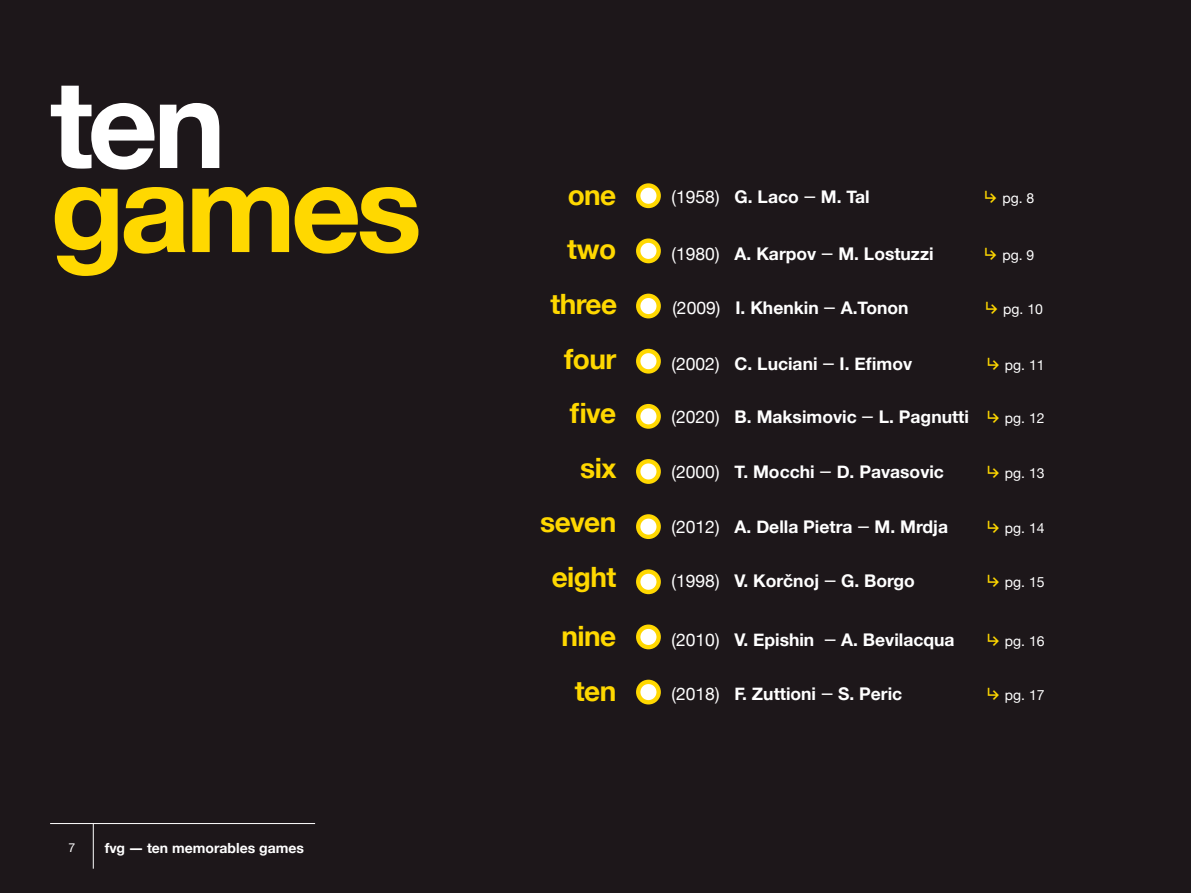
<style>
.page{position:relative;width:1191px;height:893px;background:#1d171a}
.page>*{position:absolute;margin:0;border:0;box-sizing:border-box;transform-origin:0 0}
.t1{font:700 122.5px "Helvetica Neue";letter-spacing:-.04em;color:#ffd800}
.t2{font:700 122.5px "Helvetica Neue";color:#fff}
.t3{font:700 28px "Helvetica Neue";letter-spacing:-.02em;color:#ffd800}
.t4{font:700 17.5px "Helvetica Neue";color:#fff}
.t5{font:14px "Helvetica Neue";color:#fff}
.t6{font:700 14px "Helvetica Neue";color:#fff}
.t7{font:12.25px "Helvetica Neue";color:#fff}
.s1{font-weight:400}
.s2{font-family:"Halenoir Text";font-weight:500}
.s3{font-family:"Halenoir Text";font-weight:500;font-size:17.5px;color:#ffd800}
.s4{font-family:"Halenoir Text";font-weight:500;color:#ffd800}
.s5{font-weight:400;font-size:14px}
</style>
<div class="page">
<hr style="left:93px;top:824px;width:1px;height:45px;background:#fff">
<hr style="left:50px;top:823px;width:265px;height:1px;background:#fff">
<svg style="left:638px;top:186px;width:20px;height:20px"></svg>
<div style="left:636px;top:183px;width:25px;height:25px;border:4px solid #ffd800;border-radius:50%"></div>
<svg style="left:638px;top:241px;width:20px;height:20px"></svg>
<div style="left:636px;top:238px;width:25px;height:25px;border:4px solid #ffd800;border-radius:50%"></div>
<svg style="left:638px;top:296px;width:20px;height:20px"></svg>
<div style="left:636px;top:294px;width:25px;height:24px;border:4px solid #ffd800;border-radius:50%"></div>
<svg style="left:638px;top:351px;width:20px;height:20px"></svg>
<div style="left:636px;top:349px;width:25px;height:25px;border:4px solid #ffd800;border-radius:50%"></div>
<svg style="left:638px;top:406px;width:20px;height:21px"></svg>
<div style="left:636px;top:404px;width:25px;height:25px;border:4px solid #ffd800;border-radius:50%"></div>
<svg style="left:638px;top:461px;width:20px;height:21px"></svg>
<div style="left:636px;top:459px;width:25px;height:25px;border:4px solid #ffd800;border-radius:50%"></div>
<svg style="left:638px;top:516px;width:20px;height:21px"></svg>
<div style="left:636px;top:514px;width:25px;height:25px;border:4px solid #ffd800;border-radius:50%"></div>
<svg style="left:638px;top:572px;width:20px;height:20px"></svg>
<div style="left:636px;top:569px;width:25px;height:25px;border:4px solid #ffd800;border-radius:50%"></div>
<svg style="left:638px;top:627px;width:20px;height:20px"></svg>
<div style="left:636px;top:624px;width:25px;height:25px;border:4px solid #ffd800;border-radius:50%"></div>
<svg style="left:638px;top:682px;width:20px;height:20px"></svg>
<div style="left:636px;top:680px;width:25px;height:24px;border:4px solid #ffd800;border-radius:50%"></div>
<h1 class="t2" style="left:50px;top:28px;width:177px">ten</h1>
<h1 class="t1" style="left:50px;top:112px;width:373px">games</h1>
<p class="t7" style="left:68px;top:839px;width:8px">7</p>
<p class="t6" style="left:105px;top:837px;width:201px">fvg ― ten memorables games</p>
<h2 class="t3" style="left:567px;top:173px;width:50px">one</h2>
<p class="t4" style="left:671px;top:183px;width:200px"><span class="s1">(1958)</span> G. Laco <span class="s2">—</span> M. Tal</p>
<p class="t5" style="left:984px;top:188px;width:52px"><span class="s3">↳</span> pg. 8</p>
<h2 class="t3" style="left:567px;top:227px;width:51px">two</h2>
<p class="t4" style="left:671px;top:240px;width:263px"><span class="s1">(1980)</span> A. Karpov <span class="s2">—</span> M. Lostuzzi</p>
<p class="t5" style="left:984px;top:245px;width:52px"><span class="s3">↳</span> pg. 9</p>
<h2 class="t3" style="left:550px;top:282px;width:68px">three</h2>
<p class="t4" style="left:672px;top:294px;width:238px"><span class="s1">(2009)</span> I. Khenkin <span class="s2">—</span> A.Tonon</p>
<p class="t5" style="left:985px;top:299px;width:59px"><span class="s3">↳</span> pg. 10</p>
<h2 class="t3" style="left:564px;top:337px;width:54px">four</h2>
<p class="t4" style="left:671px;top:350px;width:242px"><span class="s1">(2002)</span> C. Luciani <span class="s2">—</span> I. Efimov</p>
<p class="t5" style="left:986px;top:354px;width:59px"><span class="s3">↳</span> pg. 11</p>
<h2 class="t3" style="left:570px;top:391px;width:48px">five</h2>
<p class="t4" style="left:671px;top:403px;width:374px"><span class="s1">(2020)</span> B. Maksimovic <span class="s2">—</span> L. Pagnutti <span class="s4">↳</span> <span class="s5">pg. 12</span></p>
<h2 class="t3" style="left:580px;top:446px;width:38px">six</h2>
<p class="t4" style="left:671px;top:458px;width:274px"><span class="s1">(2000)</span> T. Mocchi <span class="s2">—</span> D. Pavasovic</p>
<p class="t5" style="left:986px;top:463px;width:59px"><span class="s3">↳</span> pg. 13</p>
<h2 class="t3" style="left:540px;top:500px;width:78px">seven</h2>
<p class="t4" style="left:671px;top:513px;width:278px"><span class="s1">(2012)</span> A. Della Pietra <span class="s2">—</span> M. Mrdja</p>
<p class="t5" style="left:986px;top:518px;width:59px"><span class="s3">↳</span> pg. 14</p>
<h2 class="t3" style="left:552px;top:555px;width:66px">eight</h2>
<p class="t4" style="left:671px;top:567px;width:245px"><span class="s1">(1998)</span> V. Korčnoj <span class="s2">—</span> G. Borgo</p>
<p class="t5" style="left:986px;top:572px;width:59px"><span class="s3">↳</span> pg. 15</p>
<h2 class="t3" style="left:561px;top:614px;width:56px">nine</h2>
<p class="t4" style="left:671px;top:626px;width:284px"><span class="s1">(2010)</span> V. Epishin <span class="s2">—</span> A. Bevilacqua</p>
<p class="t5" style="left:986px;top:631px;width:59px"><span class="s3">↳</span> pg. 16</p>
<h2 class="t3" style="left:575px;top:669px;width:43px">ten</h2>
<p class="t4" style="left:671px;top:680px;width:232px"><span class="s1">(2018)</span> F. Zuttioni <span class="s2">—</span> S. Peric</p>
<p class="t5" style="left:986px;top:685px;width:59px"><span class="s3">↳</span> pg. 17</p>
</div>
